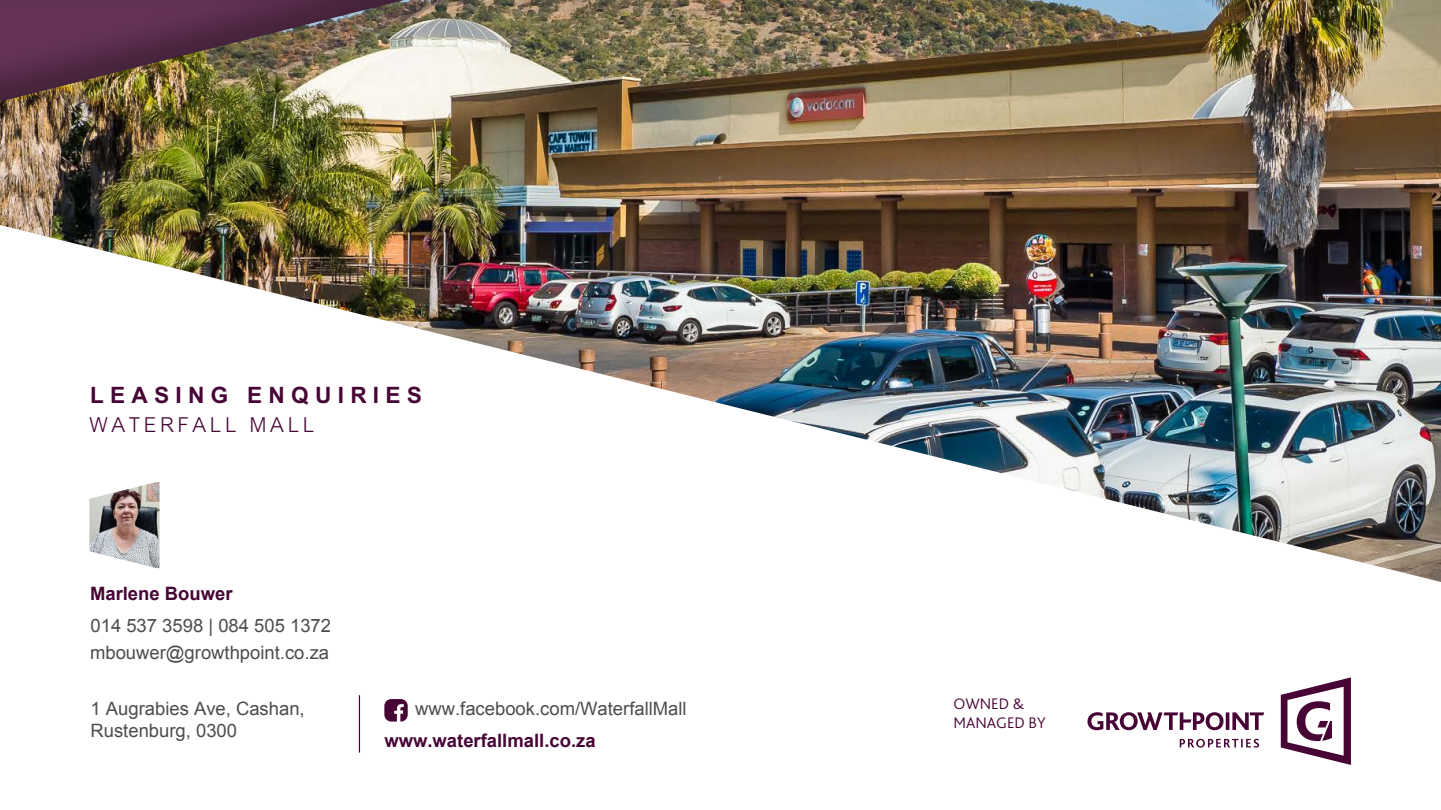
<style>
.page{position:relative;width:1441px;height:810px;background:#fff}
.page>*{position:absolute;margin:0;border:0;box-sizing:border-box;transform-origin:0 0}
.t1{font:700 22.5px "Arial MT Std";letter-spacing:.28em;color:#470535}
.t2{font:300 20.55px "Arial MT Std";letter-spacing:.175em;color:#470535}
.t3{font:18.45px/22px "Arial";color:#4d4d4f}
.t4{font:700 18.45px "Arial";color:#470535}
.t5{font:300 16.05px/19.2px "Bliss Pro";color:#470535}
</style>
<div class="page">
<img style="left:0;top:0;width:1440px;height:582px">
<svg style="left:384px;top:699px;width:23px;height:23px"></svg>
<hr style="left:359px;top:695px;width:1px;height:58px;background:#470535">
<img style="left:0;top:0;width:418px;height:104px">
<svg style="left:1087px;top:677px;width:263px;height:88px"></svg>
<img style="left:89px;top:482px;width:70px;height:86px">
<p class="t1" style="left:90px;top:382px;width:333px">LEASING ENQUIRIES</p>
<p class="t2" style="left:89px;top:413px;width:226px">WATERFALL MALL</p>
<p class="t4" style="left:90px;top:581px;width:144px">Marlene Bouwer</p>
<p class="t3" style="left:90px;top:615px;width:242px">014 537 3598 | 084 505 1372</p>
<p class="t3" style="left:90px;top:641px;width:240px">mbouwer@growthpoint.co.za</p>
<p class="t3" style="left:90px;top:697px;width:216px">1 Augrabies Ave, Cashan,<br>Rustenburg, 0300</p>
<p class="t3" style="left:415px;top:698px;width:273px">www.facebook.com/WaterfallMall</p>
<p class="t4" style="left:384px;top:729px;width:213px">www.waterfallmall.co.za</p>
<p class="t5" style="left:953px;top:694px;width:94px">OWNED &amp;<br>MANAGED BY</p>
</div>
